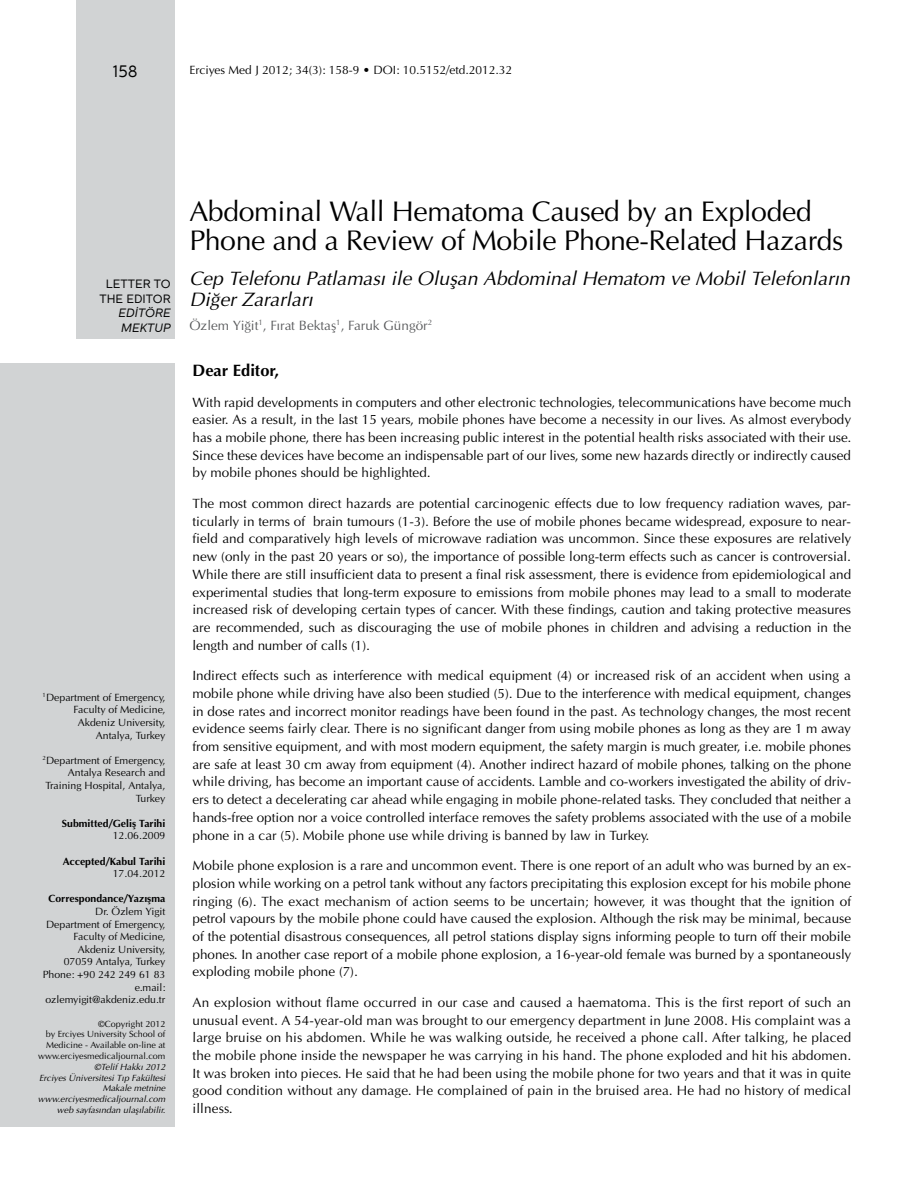
<style>
.page{position:relative;width:915px;height:1191px;background:#fff}
.page>*{position:absolute;margin:0;border:0;box-sizing:border-box;transform-origin:0 0}
.t1{font:28.5px/28.5px "Optima Normal Tr";letter-spacing:-.015em;color:#000}
.t2{font:19.5px/21px "Optima Italic Tr";color:#000}
.t3{font:16.5px "Optima Bold Tr";color:#000}
.t4{font:16.5px "Centrale Sans";color:#000}
.t5{font:13.5px/17.7px "Optima Normal Tr";color:#000;text-align:justify}
.t6{font:13.5px "Optima Normal Tr";color:#58595b}
.t7{font:12px "Optima Normal Tr";color:#000}
.t8{font:12px/14.4px "Centrale Sans";color:#000;text-align:center}
.t9{font:italic 12px/14.4px "Centrale Sans";color:#000}
.t10{font:10.5px/12.6px "Optima Normal Tr";color:#000;text-align:right}
.t11{font:10.5px "Optima Bold Tr";color:#000}
.t12{font:9px/10.8px "Optima Italic Tr";color:#000;text-align:right}
.t13{font:9px/10.8px "Optima Normal Tr";color:#000;text-align:right}
</style>
<div class="page">
<div style="left:76px;top:0;width:98px;height:338px;background:#d1d3d4"></div>
<div style="left:0;top:364px;width:174px;height:763px;background:#d1d3d4"></div>
<p class="t4" style="left:113px;top:62px;width:26px">158</p>
<p class="t7" style="left:189px;top:62px;width:324px">Erciyes Med J 2012; 34(3): 158-9 • DOI: 10.5152/etd.2012.32</p>
<p class="t8" style="left:99px;top:277px;width:73px">LETTER TO<br>THE EDITOR</p>
<p class="t9" style="left:118px;top:306px;width:54px">EDİTÖRE<br>MEKTUP</p>
<p class="t10" style="left:43px;top:691px;width:124px"><sup>1</sup>Department of Emergency,<br>Faculty of Medicine,<br>Akdeniz University,<br>Antalya, Turkey</p>
<p class="t10" style="left:43px;top:754px;width:124px"><sup>2</sup>Department of Emergency,<br>Antalya Research and<br>Training Hospital, Antalya,<br>Turkey</p>
<p class="t11" style="left:62px;top:816px;width:105px">Submitted/Geliş Tarihi</p>
<p class="t10" style="left:113px;top:829px;width:54px">12.06.2009</p>
<p class="t11" style="left:63px;top:854px;width:104px">Accepted/Kabul Tarihi</p>
<p class="t10" style="left:113px;top:867px;width:54px">17.04.2012</p>
<p class="t11" style="left:48px;top:892px;width:118px">Correspondance/Yazışma</p>
<p class="t10" style="left:43px;top:905px;width:124px">Dr. Özlem Yigit<br>Department of Emergency,<br>Faculty of Medicine,<br>Akdeniz University,<br>07059 Antalya, Turkey<br>Phone: +90 242 249 61 83 e.mail: ozlemyigit@akdeniz.edu.tr</p>
<p class="t13" style="left:38px;top:1018px;width:129px">©Copyright 2012<br>by Erciyes University School of<br>Medicine - Available on-line at www.erciyesmedicaljournal.com</p>
<p class="t12" style="left:38px;top:1061px;width:129px">©Telif Hakkı 2012<br>Erciyes Üniversitesi Tıp Fakültesi<br>Makale metnine www.erciyesmedicaljournal.com web sayfasından ulaşılabilir.</p>
<h1 class="t1" style="left:189px;top:197px;width:655px">Abdominal Wall Hematoma Caused by an Exploded<br>Phone and a Review of Mobile Phone-Related Hazards</h1>
<h2 class="t2" style="left:189px;top:268px;width:662px">Cep Telefonu Patlaması ile Oluşan Abdominal Hematom ve Mobil Telefonların<br>Diğer Zararları</h2>
<p class="t6" style="left:189px;top:317px;width:244px">Özlem Yiğit<sup>1</sup>, Fırat Bektaş<sup>1</sup>, Faruk Güngör<sup>2</sup></p>
<p class="t3" style="left:192px;top:360px;width:88px">Dear Editor,</p>
<p class="t5" style="left:192px;top:393px;width:660px">With rapid developments in computers and other electronic technologies, telecommunications have become much easier. As a result, in the last 15 years, mobile phones have become a necessity in our lives. As almost everybody has a mobile phone, there has been increasing public interest in the potential health risks associated with their use.<br>Since these devices have become an indispensable part of our lives, some new hazards directly or indirectly caused by mobile phones should be highlighted.</p>
<p class="t5" style="left:192px;top:494px;width:660px">The most common direct hazards are potential carcinogenic effects due to low frequency radiation waves, par&shy;ticularly in terms of brain tumours (1-3). Before the use of mobile phones became widespread, exposure to near&shy;field and comparatively high levels of microwave radiation was uncommon. Since these exposures are relatively new (only in the past 20 years or so), the importance of possible long-term effects such as cancer is controversial.<br>While there are still insufficient data to present a final risk assessment, there is evidence from epidemiological and experimental studies that long-term exposure to emissions from mobile phones may lead to a small to moderate increased risk of developing certain types of cancer. With these findings, caution and taking protective measures are recommended, such as discouraging the use of mobile phones in children and advising a reduction in the length and number of calls (1).</p>
<p class="t5" style="left:192px;top:667px;width:660px">Indirect effects such as interference with medical equipment (4) or increased risk of an accident when using a mobile phone while driving have also been studied (5). Due to the interference with medical equipment, changes in dose rates and incorrect monitor readings have been found in the past. As technology changes, the most recent evidence seems fairly clear. There is no significant danger from using mobile phones as long as they are 1 m away from sensitive equipment, and with most modern equipment, the safety margin is much greater, i.e. mobile phones are safe at least 30 cm away from equipment (4). Another indirect hazard of mobile phones, talking on the phone while driving, has become an important cause of accidents. Lamble and co-workers investigated the ability of driv&shy;ers to detect a decelerating car ahead while engaging in mobile phone-related tasks. They concluded that neither a hands-free option nor a voice controlled interface removes the safety problems associated with the use of a mobile phone in a car (5). Mobile phone use while driving is banned by law in Turkey.</p>
<p class="t5" style="left:192px;top:856px;width:660px">Mobile phone explosion is a rare and uncommon event. There is one report of an adult who was burned by an ex&shy;plosion while working on a petrol tank without any factors precipitating this explosion except for his mobile phone ringing (6). The exact mechanism of action seems to be uncertain; however, it was thought that the ignition of petrol vapours by the mobile phone could have caused the explosion. Although the risk may be minimal, because of the potential disastrous consequences, all petrol stations display signs informing people to turn off their mobile phones. In another case report of a mobile phone explosion, a 16-year-old female was burned by a spontaneously exploding mobile phone (7).</p>
<p class="t5" style="left:192px;top:993px;width:660px">An explosion without flame occurred in our case and caused a haematoma. This is the first report of such an unusual event. A 54-year-old man was brought to our emergency department in June 2008. His complaint was a large bruise on his abdomen. While he was walking outside, he received a phone call. After talking, he placed the mobile phone inside the newspaper he was carrying in his hand. The phone exploded and hit his abdomen.<br>It was broken into pieces. He said that he had been using the mobile phone for two years and that it was in quite good condition without any damage. He complained of pain in the bruised area. He had no history of medical illness.</p>
</div>
